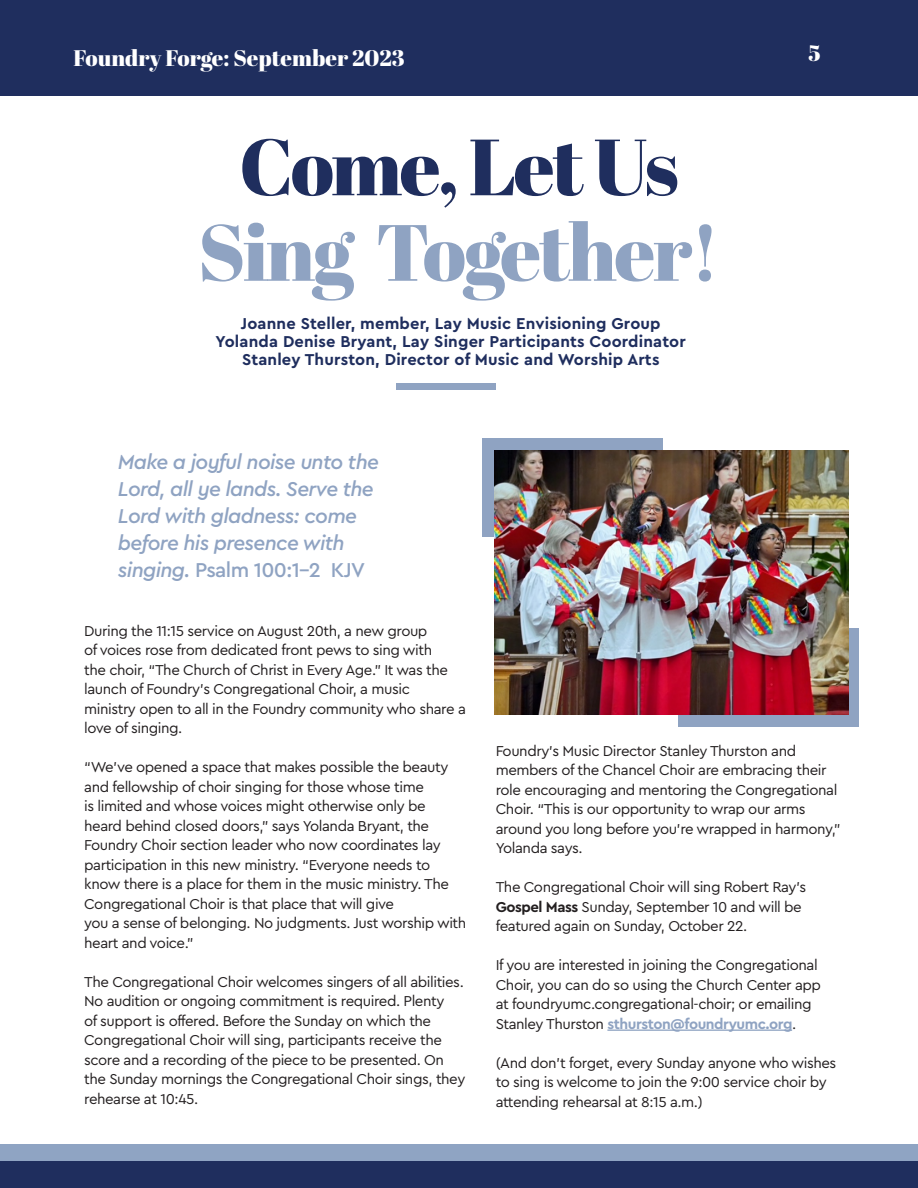
<style>
.page{position:relative;width:918px;height:1188px;background:#fff}
.page>*{position:absolute;margin:0;border:0;box-sizing:border-box;transform-origin:0 0}
.t1{font:79.5px "Abril Fatface";letter-spacing:-.03em;color:#8fa3c2}
.t2{font:79.5px "Abril Fatface";letter-spacing:-.03em;color:#1f2e5e}
.t3{font:22.5px "Abril Fatface";color:#fff}
.t4{font:italic 500 21px/27px "Cera Pro";letter-spacing:-.03em;color:#8fa3c2}
.t5{font:700 16.5px "Cera Pro";letter-spacing:.01em;color:#1f2e5e}
.t6{font:15px/19.5px "Cera Pro";letter-spacing:-.03em;color:#231f20}
.s1{font-style:normal}
.s2{font-weight:700}
.s3{font-weight:700;color:#8fa3c2}
</style>
<div class="page">
<div style="left:678px;top:629px;width:180px;height:98px;background:#8fa3c2"></div>
<div style="left:482px;top:438px;width:181px;height:98px;background:#8fa3c2"></div>
<div style="left:0;top:0;width:918px;height:95px;background:#1f2e5e"></div>
<div style="left:0;top:1153px;width:918px;height:35px;background:#1f2e5e"></div>
<div style="left:0;top:1145px;width:918px;height:16px;background:#8fa4c3"></div>
<div style="left:396px;top:383px;width:100px;height:7px;background:#8fa3c2"></div>
<hr style="left:607px;top:1030px;width:185px;height:1px;background:#8fa3c2">
<img style="left:494px;top:451px;width:354px;height:264px">
<p class="t3" style="left:73px;top:42px;width:333px">Foundry Forge: September 2023</p>
<p class="t3" style="left:808px;top:38px;width:14px">5</p>
<p class="t2" style="left:239px;top:111px;width:441px">Come, Let Us</p>
<p class="t1" style="left:198px;top:197px;width:524px">Sing Together!</p>
<p class="t5" style="left:241px;top:312px;width:421px">Joanne Steller, member, Lay Music Envisioning Group</p>
<p class="t5" style="left:216px;top:330px;width:472px">Yolanda Denise Bryant, Lay Singer Participants Coordinator</p>
<p class="t5" style="left:242px;top:348px;width:419px">Stanley Thurston, Director of Music and Worship Arts</p>
<p class="t4" style="left:118px;top:448px;width:262px">Make a joyful noise unto the<br>Lord, all ye lands. Serve the<br>Lord with gladness: come before his presence with singing. <span class="s1">Psalm 100:1-2 KJV</span></p>
<p class="t6" style="left:84px;top:621px;width:365px">During the 11:15 service on August 20th, a new group<br>of voices rose from dedicated front pews to sing with the choir, “The Church of Christ in Every Age.” It was the launch of Foundry’s Congregational Choir, a music</p>
<p class="t6" style="left:84px;top:699px;width:383px">ministry open to all in the Foundry community who share a love of singing.</p>
<p class="t6" style="left:84px;top:757px;width:366px">“We’ve opened a space that makes possible the beauty and fellowship of choir singing for those whose time</p>
<p class="t6" style="left:84px;top:796px;width:358px">is limited and whose voices might otherwise only be heard behind closed doors,” says Yolanda Bryant, the Foundry Choir section leader who now coordinates lay participation in this new ministry. “Everyone needs to</p>
<p class="t6" style="left:84px;top:874px;width:366px">know there is a place for them in the music ministry. The<br>Congregational Choir is that place that will give</p>
<p class="t6" style="left:84px;top:913px;width:384px">you a sense of belonging. No judgments. Just worship with heart and voice.”</p>
<p class="t6" style="left:84px;top:972px;width:383px">The Congregational Choir welcomes singers of all abilities.<br>No audition or ongoing commitment is required. Plenty<br>of support is offered. Before the Sunday on which the Congregational Choir will sing, participants receive the score and a recording of the piece to be presented. On the Sunday mornings the Congregational Choir sings, they rehearse at 10:45.</p>
<p class="t6" style="left:496px;top:740px;width:347px">Foundry’s Music Director Stanley Thurston and members of the Chancel Choir are embracing their role encouraging and mentoring the Congregational Choir. “This is our opportunity to wrap our arms around you long before you’re wrapped in harmony,” Yolanda says.</p>
<p class="t6" style="left:496px;top:877px;width:312px">The Congregational Choir will sing Robert Ray’s<br><span class="s2">Gospel Mass</span> Sunday, September 10 and will be featured again on Sunday, October 22.</p>
<p class="t6" style="left:496px;top:955px;width:327px">If you are interested in joining the Congregational<br>Choir, you can do so using the Church Center app</p>
<p class="t6" style="left:496px;top:994px;width:317px">at foundryumc.congregational-choir; or emailing<br>Stanley Thurston <span class="s3">sthurston@foundryumc.org</span>.</p>
<p class="t6" style="left:496px;top:1052px;width:342px">(And don’t forget, every Sunday anyone who wishes to sing is welcome to join the 9:00 service choir by attending rehearsal at 8:15 a.m.)</p>
</div>
